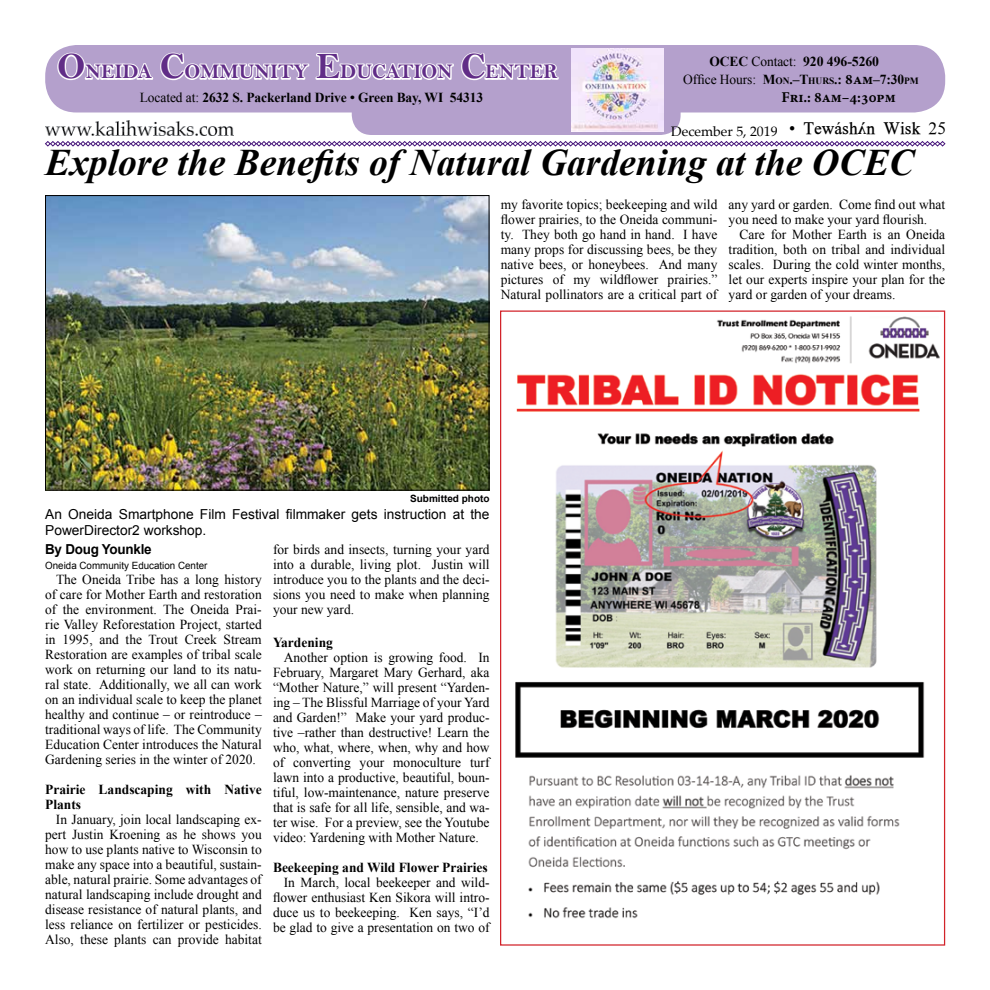
<style>
.page{position:relative;width:990px;height:990px;background:#fff}
.page>*{position:absolute;margin:0;border:0;box-sizing:border-box;transform-origin:0 0}
.t1{font:italic 700 37.5px "Times New Roman";color:#000}
.t2{font:21px "Bell MT Bold";color:#612d87}
.t3{font:17.5px "Oneida";color:#000}
.t4{font:700 15px "Minion Pro";letter-spacing:-.005em;color:#000}
.t5{font:13.75px/15px "Times New Roman";color:#000;text-align:justify}
.t6{font:700 13.75px/15px "Times New Roman";color:#000}
.t7{font:13.75px/16.5px "Arial";color:#000}
.t8{font:13.75px "Palatino";color:#000}
.t9{font:700 13.75px "Arial";letter-spacing:-.02em;color:#000}
.t10{font:10px "Arial";color:#000}
.t11{font:700 10px "Arial";color:#000}
.s1{font-size:37.5px}
.s2{font-weight:700}
.s3{font-weight:700;font-size:9.62px}
.s4{font-family:"Minion Pro";font-weight:700;font-size:15px}
.s5{font-weight:400}
</style>
<div class="page">
<div style="left:45px;top:45px;width:900px;height:67px;background:#b4a0cc;border-radius:31px"></div>
<div style="left:352px;top:74px;width:329px;height:61px;background:#b4a0cc;border-radius:20px"></div>
<svg style="left:56px;top:45px;width:503px;height:36px"></svg>
<img style="left:571px;top:49px;width:93px;height:83px">
<img style="left:45px;top:121px;width:189px;height:14px">
<svg style="left:45px;top:141px;width:901px;height:6px"></svg>
<img style="left:47px;top:197px;width:440px;height:291px">
<div style="left:45px;top:195px;width:444px;height:295px;border:1px solid #000"></div>
<img style="left:515px;top:316px;width:425px;height:603px">
<h2 class="t2" style="left:57px;top:59px;width:502px"><span class="s1">O</span>NEIDA <span class="s1">C</span>OMMUNITY <span class="s1">E</span>DUCATION <span class="s1">C</span>ENTER</h2>
<p class="t5" style="left:683px;top:53px;width:237px;line-height:18px;text-indent:26px"><span class="s2">OCEC</span> Contact: <span class="s2">920 496-5260<br></span>Office Hours: <span class="s2">M</span><span class="s3">ON</span><span class="s2">.–T</span><span class="s3">HURS</span><span class="s2">.:</span> <span class="s4">8am</span><span class="s2">–7:30</span><span class="s3">PM</span></p>
<p class="t4" style="left:782px;top:87px;width:116px">Fri.: 8am–4:30pm</p>
<p class="t8" style="left:671px;top:120px;width:108px">December 5, 2019</p>
<p class="t6" style="left:140px;top:90px;width:345px"><span class="s5">Located at:</span> 2632 S. Packerland Drive • Green Bay, WI 54313</p>
<p class="t3" style="left:789px;top:119px;width:159px">• Tew@sh^n Wisk 25</p>
<h1 class="t1" style="left:45px;top:137px;width:870px">Explore the Benefits of Natural Gardening at the OCEC</h1>
<p class="t5" style="left:501px;top:197px;width:218px">my favorite topics; beekeeping and wild flower prairies, to the Oneida communi&shy;ty. They both go hand in hand. I have many props for discussing bees, be they native bees, or honeybees. And many pictures of my wildflower prairies.” Natural pollinators are a critical part of</p>
<p class="t5" style="left:729px;top:197px;width:218px">any yard or garden. Come find out what you need to make your yard flourish.</p>
<p class="t5" style="left:729px;top:227px;width:218px;text-indent:11px">Care for Mother Earth is an Oneida tradition, both on tribal and individual scales. During the cold winter months, let our experts inspire your plan for the yard or garden of your dreams.</p>
<p class="t11" style="left:410px;top:492px;width:81px">Submitted photo</p>
<p class="t7" style="left:45px;top:506px;width:446px">An Oneida Smartphone Film Festival filmmaker gets instruction at the<br>PowerDirector2 workshop.</p>
<p class="t9" style="left:45px;top:540px;width:108px">By Doug Younkle</p>
<p class="t10" style="left:45px;top:559px;width:164px">Oneida Community Education Center</p>
<p class="t5" style="left:45px;top:572px;width:218px;text-indent:11px">The Oneida Tribe has a long history of care for Mother Earth and restoration of the environment. The Oneida Prai&shy;rie Valley Reforestation Project, started in 1995, and the Trout Creek Stream Restoration are examples of tribal scale work on returning our land to its natu&shy;ral state. Additionally, we all can work on an individual scale to keep the planet healthy and continue – or reintroduce – traditional ways of life. The Community Education Center introduces the Natural Gardening series in the winter of 2020.</p>
<p class="t6" style="left:45px;top:782px;width:218px">Prairie Landscaping with Native<br>Plants</p>
<p class="t5" style="left:45px;top:812px;width:218px;text-indent:11px">In January, join local landscaping ex&shy;pert Justin Kroening as he shows you how to use plants native to Wisconsin to make any space into a beautiful, sustain&shy;able, natural prairie. Some advantages of natural landscaping include drought and disease resistance of natural plants, and less reliance on fertilizer or pesticides.<br>Also, these plants can provide habitat</p>
<p class="t5" style="left:273px;top:541px;width:218px">for birds and insects, turning your yard into a durable, living plot. Justin will introduce you to the plants and the deci&shy;sions you need to make when planning your new yard.</p>
<p class="t6" style="left:273px;top:634px;width:61px">Yardening</p>
<p class="t5" style="left:273px;top:649px;width:218px;text-indent:11px">Another option is growing food. In February, Margaret Mary Gerhard, aka “Mother Nature,” will present “Yarden&shy;ing – The Blissful Marriage of your Yard and Garden!” Make your yard produc&shy;tive –rather than destructive! Learn the who, what, where, when, why and how of converting your monoculture turf lawn into a productive, beautiful, boun&shy;tiful, low-maintenance, nature preserve that is safe for all life, sensible, and wa&shy;ter wise. For a preview, see the Youtube video: Yardening with Mother Nature.</p>
<p class="t6" style="left:273px;top:859px;width:216px">Beekeeping and Wild Flower Prairies</p>
<p class="t5" style="left:273px;top:874px;width:218px;text-indent:11px">In March, local beekeeper and wild&shy;flower enthusiast Ken Sikora will intro&shy;duce us to beekeeping. Ken says, “I’d be glad to give a presentation on two of</p>
</div>
